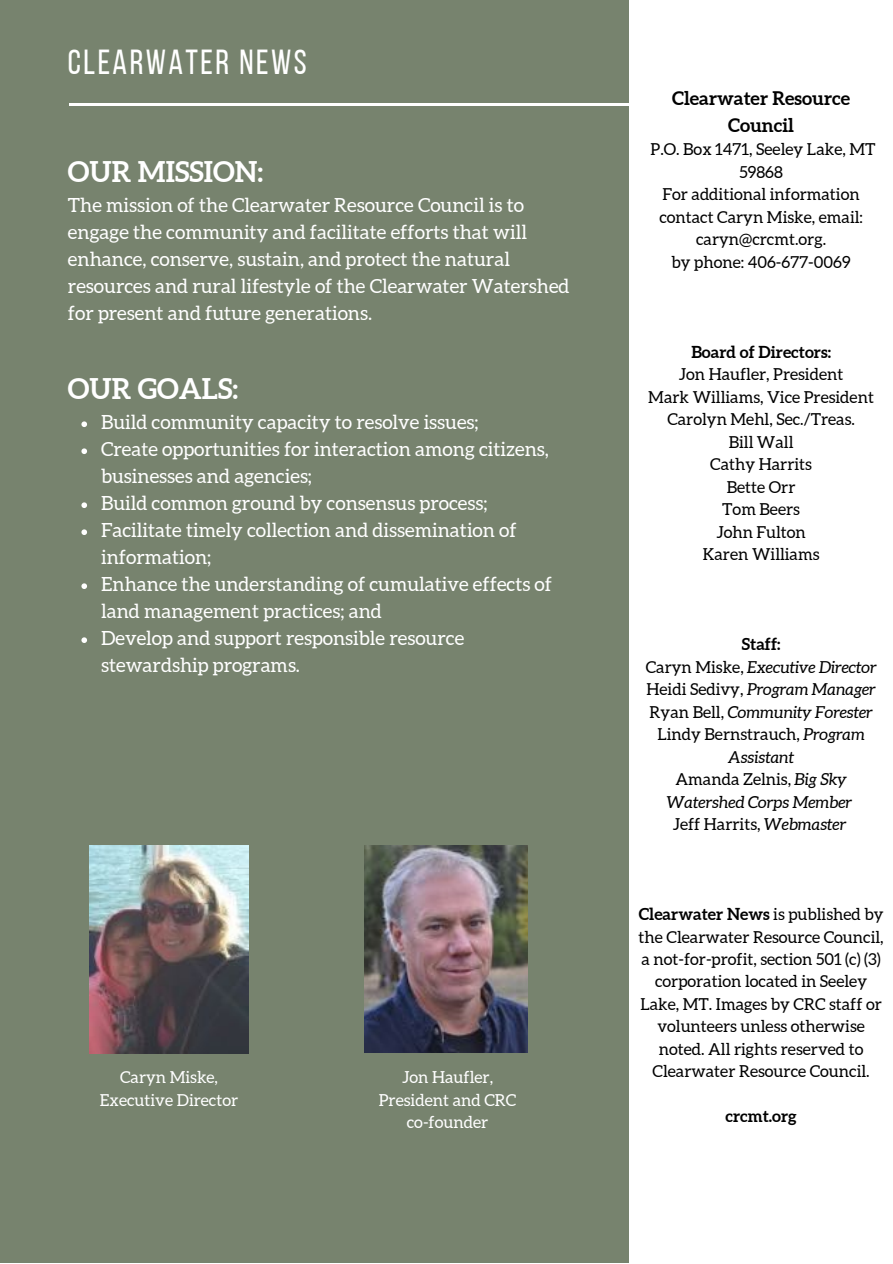
<style>
.page{position:relative;width:893px;height:1264px;background:#fff}
.page>*{position:absolute;margin:0;border:0;box-sizing:border-box;transform-origin:0 0}
.t1{font:34.65px "Bebas Neue";letter-spacing:.07em;color:#fff}
.t2{font:700 28.5px "Aleo";color:#fff}
.t3{font:19.5px/27px "Aleo";color:#fff}
.t4{font:700 18.75px/27px "Aleo";color:#000;text-align:center}
.t5{font:16.5px/22.5px "Aleo";color:#000;text-align:center}
.t6{font:italic 16.5px/22.5px "Aleo";color:#000;text-align:center}
.t7{font:16.5px/22.5px "Aleo";color:#fff;text-align:center}
.t8{font:700 16.5px "Aleo";color:#000}
.s1{font-weight:700;font-style:normal}
.s2{font-style:normal}
.s3{font-weight:700}
</style>
<div class="page">
<div style="left:0;top:0;width:892px;height:1262px;background:#77836e"></div>
<hr style="left:69px;top:103px;width:756px;height:2px;background:#fff">
<div style="left:629px;top:0;width:263px;height:1262px;background:#fff"></div>
<svg style="left:81px;top:421px;width:6px;height:6px"></svg>
<svg style="left:81px;top:448px;width:6px;height:6px"></svg>
<svg style="left:81px;top:502px;width:6px;height:6px"></svg>
<svg style="left:81px;top:529px;width:6px;height:6px"></svg>
<svg style="left:81px;top:583px;width:6px;height:6px"></svg>
<svg style="left:81px;top:637px;width:6px;height:6px"></svg>
<img style="left:89px;top:845px;width:160px;height:208px">
<img style="left:364px;top:845px;width:163px;height:207px">
<h1 class="t1" style="left:68px;top:48px;width:240px">CLEARWATER NEWS</h1>
<h2 class="t2" style="left:68px;top:155px;width:197px">OUR MISSION:</h2>
<p class="t3" style="left:68px;top:192px;width:503px">The mission of the Clearwater Resource Council is to engage the community and facilitate efforts that will enhance, conserve, sustain, and protect the natural resources and rural lifestyle of the Clearwater Watershed for present and future generations.</p>
<h2 class="t2" style="left:68px;top:372px;width:172px">OUR GOALS:</h2>
<p class="t3" style="left:101px;top:409px;width:452px">Build community capacity to resolve issues;<br>Create opportunities for interaction among citizens, businesses and agencies;<br>Build common ground by consensus process; Facilitate timely collection and dissemination of information;<br>Enhance the understanding of cumulative effects of land management practices; and<br>Develop and support responsible resource stewardship programs.</p>
<p class="t7" style="left:100px;top:1065px;width:140px">Caryn Miske,<br>Executive Director</p>
<p class="t7" style="left:379px;top:1066px;width:139px">Jon Haufler,<br>President and CRC co-founder</p>
<p class="t4" style="left:672px;top:84px;width:179px">Clearwater Resource<br>Council</p>
<p class="t5" style="left:650px;top:138px;width:226px">P.O. Box 1471, Seeley Lake, MT<br>59868<br>For additional information contact Caryn Miske, email: caryn@crcmt.org.<br>by phone: 406-677-0069</p>
<p class="t8" style="left:691px;top:342px;width:141px">Board of Directors:</p>
<p class="t5" style="left:648px;top:363px;width:227px">Jon Haufler, President<br>Mark Williams, Vice President<br>Carolyn Mehl, Sec./Treas.<br>Bill Wall<br>Cathy Harrits<br>Bette Orr<br>Tom Beers<br>John Fulton<br>Karen Williams</p>
<p class="t6" style="left:645px;top:633px;width:232px"><span class="s1">Staff:<br></span><span class="s2">Caryn Miske,</span> Executive Director<br><span class="s2">Heidi Sedivy,</span> Program Manager<br><span class="s2">Ryan Bell,</span> Community Forester<br><span class="s2">Lindy Bernstrauch,</span> Program<br>Assistant<br><span class="s2">Amanda Zelnis,</span> Big Sky<br>Watershed Corps Member<br><span class="s2">Jeff Harrits,</span> Webmaster</p>
<p class="t5" style="left:638px;top:902px;width:246px"><span class="s3">Clearwater News</span> is published by the Clearwater Resource Council, a not-for-profit, section 501 (c) (3) corporation located in Seeley<br>Lake, MT. Images by CRC staff or volunteers unless otherwise noted. All rights reserved to<br>Clearwater Resource Council.</p>
<p class="t8" style="left:725px;top:1106px;width:73px">crcmt.org</p>
</div>
